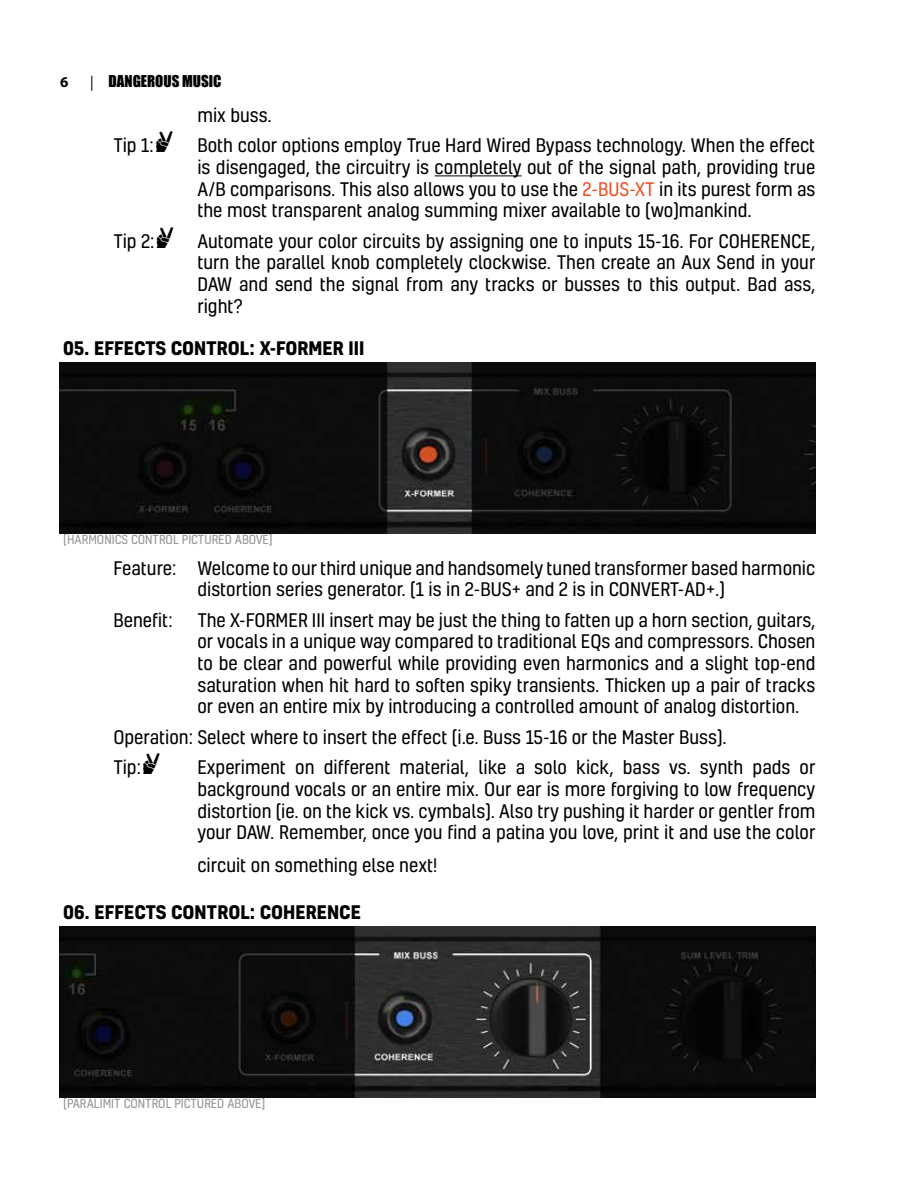
<style>
.page{position:relative;width:918px;height:1188px;background:#fff}
.page>*{position:absolute;margin:0;border:0;box-sizing:border-box;transform-origin:0 0}
.t1{font:18px/21.6px "Kelson";color:#000;text-align:justify}
.t2{font:700 18px "Kelson";color:#000}
.t3{font:15px "Impact";color:#000}
.t4{font:700 15px "Myriad Pro";color:#000}
.t5{font:12px "Kelson";color:#939598}
.s1{font-family:"Myriad Pro"}
.s2{font-family:"Monotype Sorts";font-size:36px}
.s3{color:#ee5025}
</style>
<div class="page">
<hr style="left:435px;top:175px;width:87px;height:1px;background:#000">
<img style="left:59px;top:362px;width:756px;height:171px">
<img style="left:59px;top:926px;width:756px;height:172px">
<p class="t4" style="left:60px;top:72px;width:10px">6</p>
<p class="t3" style="left:90px;top:69px;width:133px"><span class="s1">|</span> DANGEROUS MUSIC</p>
<p class="t1" style="left:113px;top:99px;width:703px;line-height:30.6px;text-indent:84px">mix buss.<br>Tip 1:<span class="s2">,</span> Both color options employ True Hard Wired Bypass technology. When the effect</p>
<p class="t1" style="left:197px;top:156px;width:620px">is disengaged, the circuitry is completely out of the signal path, providing true A/B comparisons. This also allows you to use the <span class="s3">2-BUS-XT</span> in its purest form as the most transparent analog summing mixer available to (wo)mankind.</p>
<p class="t1" style="left:197px;top:230px;width:620px;text-indent:-84px">Tip 2:<span class="s2">,</span> Automate your color circuits by assigning one to inputs 15-16. For COHERENCE, turn the parallel knob completely clockwise. Then create an Aux Send in your DAW and send the signal from any tracks or busses to this output. Bad ass, right?</p>
<p class="t2" style="left:63px;top:335px;width:303px">05. EFFECTS CONTROL: X-FORMER III</p>
<p class="t5" style="left:63px;top:532px;width:211px">[HARMONICS CONTROL PICTURED ABOVE]</p>
<p class="t1" style="left:113px;top:557px;width:704px;text-align:center">Feature: Welcome to our third unique and handsomely tuned transformer based harmonic distortion series generator. (1 is in 2-BUS+ and 2 is in CONVERT-AD+.)</p>
<p class="t1" style="left:113px;top:609px;width:61px">Benefit:</p>
<p class="t1" style="left:197px;top:609px;width:620px">The X-FORMER III insert may be just the thing to fatten up a horn section, guitars, or vocals in a unique way compared to traditional EQs and compressors. Chosen to be clear and powerful while providing even harmonics and a slight top-end saturation when hit hard to soften spiky transients. Thicken up a pair of tracks or even an entire mix by introducing a controlled amount of analog distortion.</p>
<p class="t1" style="left:113px;top:721px;width:704px;line-height:30.6px">Operation: Select where to insert the effect (i.e. Buss 15-16 or the Master Buss).<br>Tip:<span class="s2">,</span> Experiment on different material, like a solo kick, bass vs. synth pads or</p>
<p class="t1" style="left:197px;top:778px;width:620px">background vocals or an entire mix. Our ear is more forgiving to low frequency distortion (ie. on the kick vs. cymbals). Also try pushing it harder or gentler from your DAW. Remember, once you find a patina you love, print it and use the color</p>
<p class="t1" style="left:197px;top:854px;width:241px">circuit on something else next!</p>
<p class="t2" style="left:63px;top:899px;width:299px">06. EFFECTS CONTROL: COHERENCE</p>
<p class="t5" style="left:63px;top:1096px;width:204px">[PARALIMIT CONTROL PICTURED ABOVE]</p>
</div>
